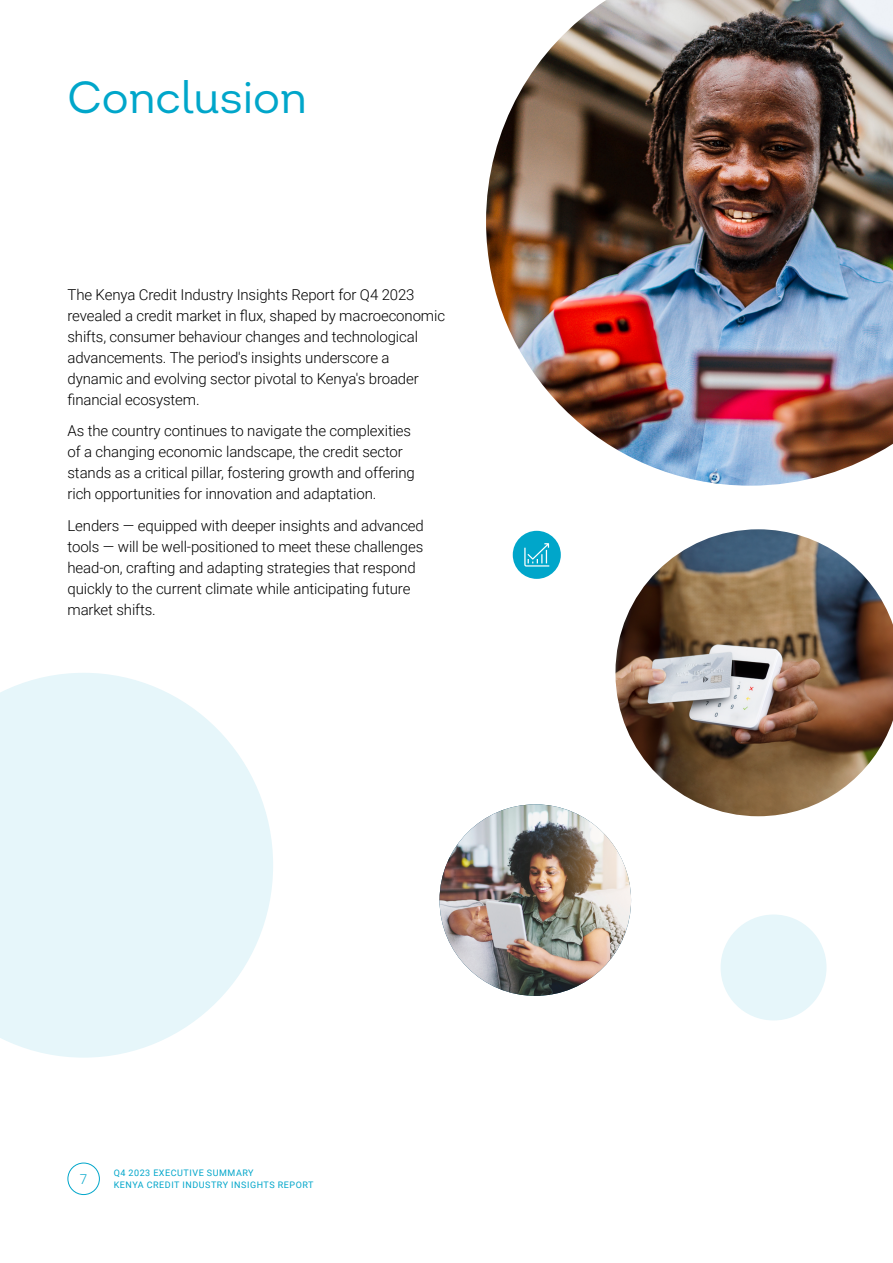
<style>
.page{position:relative;width:893px;height:1263px;background:#fff}
.page>*{position:absolute;margin:0;border:0;box-sizing:border-box;transform-origin:0 0}
.t1{font:45px "Intro";color:#00a6ca}
.t2{font:300 15px/21px "Roboto";letter-spacing:-.01em;color:#000}
.t3{font:300 13.5px "Roboto";color:#00a6ca}
.t4{font:9px/12px "Roboto";letter-spacing:.06em;color:#00a6ca}
</style>
<div class="page">
<img style="left:486px;top:0;width:407px;height:486px">
<img style="left:615px;top:529px;width:278px;height:287px">
<svg style="left:0;top:673px;width:273px;height:385px;background:#e9f7fa"></svg>
<img style="left:439px;top:804px;width:192px;height:192px;border-radius:96px">
<div style="left:721px;top:914px;width:105px;height:106px;background:#e6f6fa;border-radius:50%"></div>
<div style="left:513px;top:531px;width:48px;height:48px;background:#00a6ca;border-radius:50%"></div>
<svg style="left:524px;top:543px;width:25px;height:23px"></svg>
<div style="left:68px;top:1163px;width:32px;height:32px;border:1px solid #00a6ca;border-radius:50%"></div>
<h1 class="t1" style="left:68px;top:69px;width:241px">Conclusion</h1>
<p class="t2" style="left:68px;top:283px;width:379px">The Kenya Credit Industry Insights Report for Q4 2023 revealed a credit market in flux, shaped by macroeconomic shifts, consumer behaviour changes and technological advancements. The period's insights underscore a dynamic and evolving sector pivotal to Kenya's broader financial ecosystem.</p>
<p class="t2" style="left:68px;top:420px;width:349px">As the country continues to navigate the complexities of a changing economic landscape, the credit sector stands as a critical pillar, fostering growth and offering rich opportunities for innovation and adaptation.</p>
<p class="t2" style="left:68px;top:514px;width:358px">Lenders — equipped with deeper insights and advanced tools — will be well-positioned to meet these challenges head-on, crafting and adapting strategies that respond quickly to the current climate while anticipating future market shifts.</p>
<p class="t3" style="left:80px;top:1169px;width:9px">7</p>
<p class="t4" style="left:114px;top:1166px;width:201px">Q4 2023 EXECUTIVE SUMMARY<br>KENYA CREDIT INDUSTRY INSIGHTS REPORT</p>
</div>
